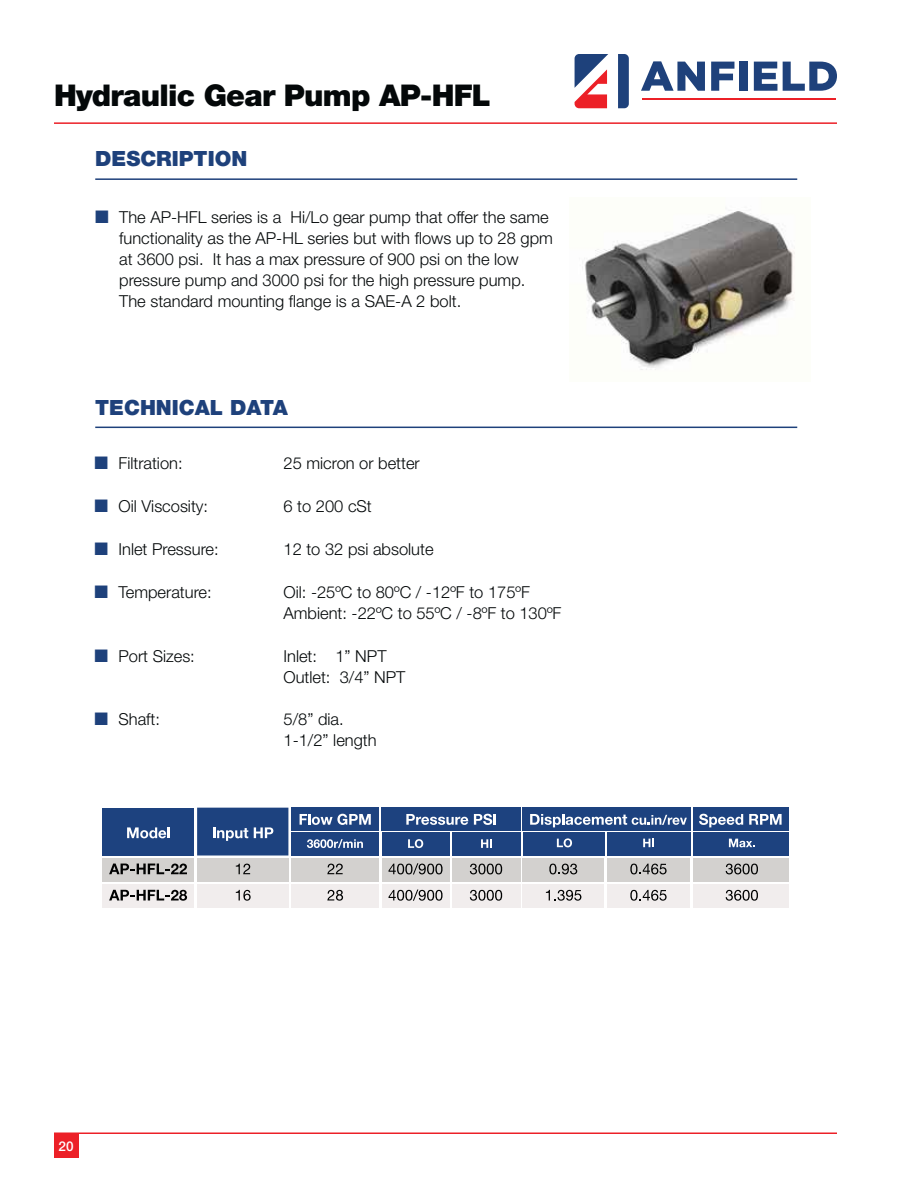
<style>
.page{position:relative;width:918px;height:1188px;background:#fff}
.page>*{position:absolute;margin:0;border:0;box-sizing:border-box;transform-origin:0 0}
.t1{font:900 30px "Helvetica Neue";letter-spacing:-.025em;color:#040809}
.t2{font:900 21px "Helvetica Neue";color:#1e417b}
.t3{font:300 16.5px/21px "Helvetica Neue";color:#040809}
.t4{font:500 13.5px "Helvetica Neue";color:#fff}
.s1{color:#1e417b}
</style>
<div class="page">
<svg style="left:575px;top:54px;width:33px;height:54px"></svg>
<svg style="left:618px;top:54px;width:11px;height:54px"></svg>
<hr style="left:642px;top:98px;width:194px;height:2px;background:#ec2027">
<svg style="left:641px;top:61px;width:64px;height:30px"></svg>
<svg style="left:711px;top:62px;width:23px;height:29px"></svg>
<div style="left:739px;top:62px;width:8px;height:29px;background:#1e417b"></div>
<svg style="left:754px;top:62px;width:23px;height:29px"></svg>
<svg style="left:783px;top:62px;width:54px;height:29px"></svg>
<hr style="left:54px;top:122px;width:783px;height:2px;background:#ec2027">
<hr style="left:54px;top:1133px;width:783px;height:1px;background:#ec2027">
<div style="left:54px;top:1133px;width:24px;height:24px;background:#ec2027"></div>
<img style="left:582px;top:209px;width:213px;height:161px">
<hr style="left:95px;top:178px;width:702px;height:2px;background:#1e417b">
<hr style="left:95px;top:427px;width:702px;height:1px;background:#1e417b">
<div style="left:452px;top:884px;width:69px;height:24px;background:#f1eded"></div>
<div style="left:382px;top:884px;width:67px;height:24px;background:#f1eded"></div>
<div style="left:693px;top:884px;width:95px;height:24px;background:#f1eded"></div>
<div style="left:693px;top:858px;width:95px;height:24px;background:#d3d1cf"></div>
<div style="left:291px;top:884px;width:88px;height:24px;background:#f1eded"></div>
<div style="left:291px;top:858px;width:88px;height:24px;background:#d3d1cf"></div>
<div style="left:452px;top:858px;width:69px;height:24px;background:#d3d1cf"></div>
<div style="left:382px;top:858px;width:67px;height:24px;background:#d3d1cf"></div>
<div style="left:452px;top:832px;width:69px;height:24px;background:#1d427f"></div>
<div style="left:382px;top:832px;width:67px;height:24px;background:#1d427f"></div>
<div style="left:608px;top:832px;width:83px;height:24px;background:#1d427f"></div>
<div style="left:523px;top:832px;width:82px;height:24px;background:#1d427f"></div>
<div style="left:382px;top:808px;width:139px;height:23px;background:#1d427f"></div>
<div style="left:523px;top:808px;width:168px;height:23px;background:#1d427f"></div>
<div style="left:693px;top:832px;width:95px;height:24px;background:#1d427f"></div>
<div style="left:693px;top:808px;width:95px;height:23px;background:#1d427f"></div>
<div style="left:291px;top:832px;width:88px;height:24px;background:#1d427f"></div>
<div style="left:103px;top:884px;width:91px;height:24px;background:#f1eded"></div>
<div style="left:103px;top:858px;width:91px;height:24px;background:#d3d1cf"></div>
<div style="left:103px;top:808px;width:91px;height:48px;background:#1d427f"></div>
<div style="left:291px;top:808px;width:88px;height:23px;background:#1d427f"></div>
<div style="left:607px;top:884px;width:83px;height:24px;background:#f1eded"></div>
<div style="left:523px;top:884px;width:81px;height:24px;background:#f1eded"></div>
<div style="left:607px;top:858px;width:83px;height:24px;background:#d3d1cf"></div>
<div style="left:523px;top:858px;width:81px;height:24px;background:#d3d1cf"></div>
<svg style="left:127px;top:827px;width:43px;height:11px"></svg>
<svg style="left:300px;top:814px;width:71px;height:11px"></svg>
<svg style="left:406px;top:814px;width:62px;height:11px"></svg>
<svg style="left:474px;top:814px;width:22px;height:11px"></svg>
<svg style="left:530px;top:814px;width:157px;height:13px"></svg>
<svg style="left:699px;top:814px;width:44px;height:13px"></svg>
<svg style="left:749px;top:814px;width:33px;height:11px"></svg>
<svg style="left:307px;top:839px;width:56px;height:9px"></svg>
<svg style="left:408px;top:839px;width:15px;height:9px"></svg>
<svg style="left:481px;top:839px;width:11px;height:9px"></svg>
<svg style="left:557px;top:838px;width:15px;height:9px"></svg>
<svg style="left:643px;top:839px;width:11px;height:8px"></svg>
<svg style="left:729px;top:839px;width:26px;height:8px"></svg>
<svg style="left:109px;top:864px;width:78px;height:10px"></svg>
<svg style="left:109px;top:890px;width:78px;height:11px"></svg>
<div style="left:197px;top:884px;width:91px;height:24px;background:#f1eded"></div>
<div style="left:197px;top:858px;width:91px;height:24px;background:#d3d1cf"></div>
<svg style="left:197px;top:808px;width:91px;height:48px;background:#2e5089"></svg>
<svg style="left:236px;top:864px;width:14px;height:10px"></svg>
<svg style="left:236px;top:890px;width:15px;height:11px"></svg>
<svg style="left:327px;top:864px;width:16px;height:10px"></svg>
<svg style="left:327px;top:890px;width:16px;height:11px"></svg>
<svg style="left:389px;top:863px;width:54px;height:12px"></svg>
<svg style="left:389px;top:890px;width:54px;height:11px"></svg>
<svg style="left:470px;top:864px;width:32px;height:10px"></svg>
<svg style="left:470px;top:890px;width:32px;height:11px"></svg>
<svg style="left:549px;top:864px;width:28px;height:10px"></svg>
<svg style="left:546px;top:890px;width:35px;height:11px"></svg>
<svg style="left:630px;top:864px;width:37px;height:10px"></svg>
<svg style="left:630px;top:890px;width:37px;height:11px"></svg>
<svg style="left:726px;top:864px;width:32px;height:10px"></svg>
<svg style="left:726px;top:890px;width:32px;height:11px"></svg>
<h1 class="t1" style="left:54px;top:85px;width:438px">Hydraulic Gear Pump AP-HFL</h1>
<p class="t2" style="left:95px;top:151px;width:154px">DESCRIPTION</p>
<p class="t3" style="left:119px;top:208px;width:435px;text-indent:-24px"><span class="s1">■</span> The AP-HFL series is a Hi/Lo gear pump that offer the same functionality as the AP-HL series but with flows up to 28 gpm at 3600 psi. It has a max pressure of 900 psi on the low pressure pump and 3000 psi for the high pressure pump.<br>The standard mounting flange is a SAE-A 2 bolt.</p>
<p class="t2" style="left:95px;top:400px;width:194px">TECHNICAL DATA</p>
<p class="t3" style="left:95px;top:454px;width:90px"><span class="s1">■</span> Filtration:</p>
<p class="t3" style="left:284px;top:454px;width:138px">25 micron or better</p>
<p class="t3" style="left:95px;top:497px;width:115px"><span class="s1">■</span> Oil Viscosity:</p>
<p class="t3" style="left:284px;top:497px;width:90px">6 to 200 cSt</p>
<p class="t3" style="left:95px;top:540px;width:126px"><span class="s1">■</span> Inlet Pressure:</p>
<p class="t3" style="left:284px;top:540px;width:152px">12 to 32 psi absolute</p>
<p class="t3" style="left:95px;top:583px;width:119px"><span class="s1">■</span> Temperature:</p>
<p class="t3" style="left:284px;top:583px;width:279px">Oil: -25ºC to 80ºC / -12ºF to 175ºF<br>Ambient: -22ºC to 55ºC / -8ºF to 130ºF</p>
<p class="t3" style="left:95px;top:647px;width:102px"><span class="s1">■</span> Port Sizes:</p>
<p class="t3" style="left:284px;top:647px;width:123px">Inlet: 1” NPT<br>Outlet: 3/4” NPT</p>
<p class="t3" style="left:95px;top:711px;width:67px"><span class="s1">■</span> Shaft:</p>
<p class="t3" style="left:284px;top:711px;width:95px">5/8” dia.<br>1-1/2” length</p>
<p class="t4" style="left:59px;top:1141px;width:17px">20</p>
</div>
